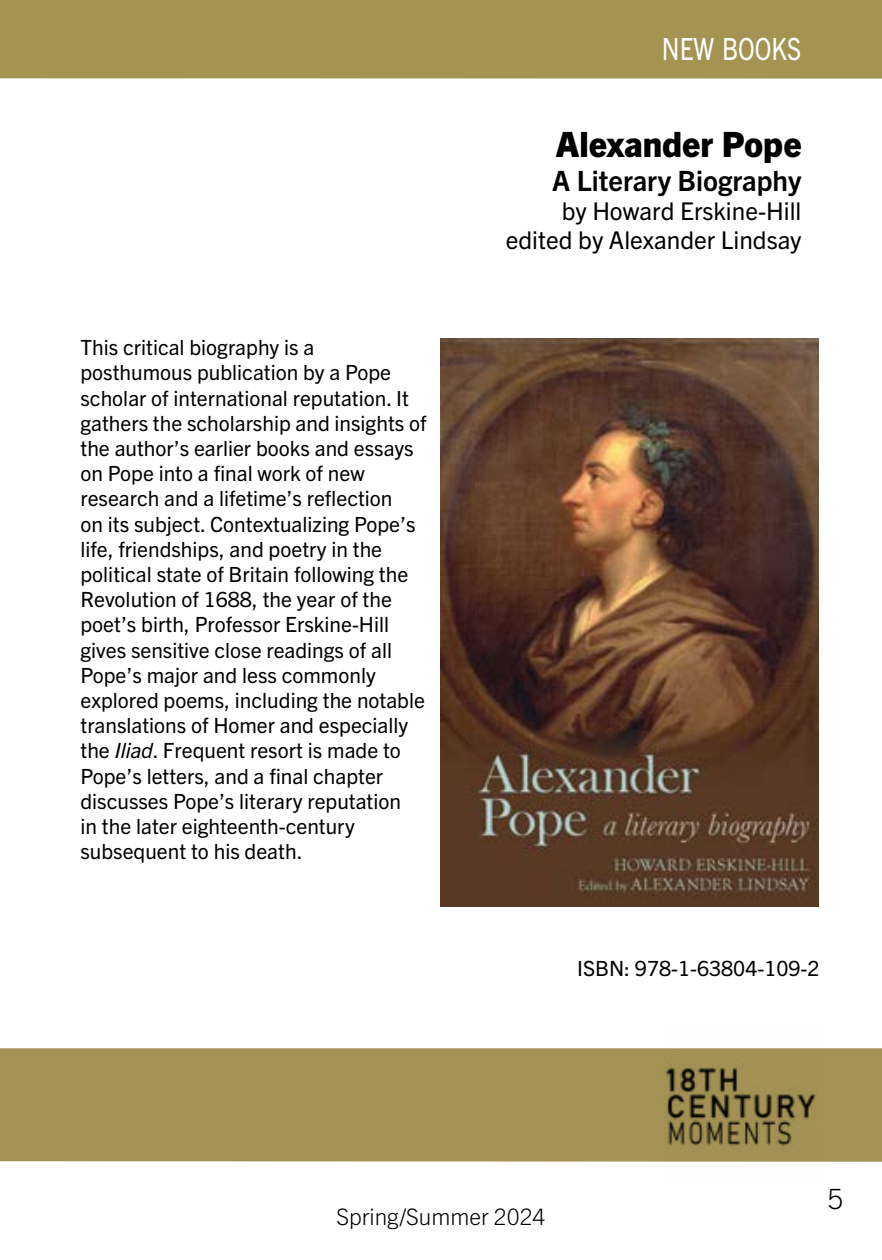
<style>
.page{position:relative;width:882px;height:1260px;background:#fff}
.page>*{position:absolute;margin:0;border:0;box-sizing:border-box;transform-origin:0 0}
.t1{font:800 35px "Trade Gothic Next LT Pro";color:#000}
.t2{font:30.62px "Trade Gothic Next LT Pro";color:#fff;scale:.8 1}
.t3{font:700 28px "Trade Gothic Next LT Pro";color:#000}
.t4{font:300 28px "Trade Gothic Next LT Pro";color:#000}
.t5{font:24.5px/29.4px "Trade Gothic Next LT Pro";color:#000;text-align:right}
.t6{font:300 22.75px "Trade Gothic Next LT Pro";color:#000}
.t7{font:21px/25.2px "Trade Gothic Next LT Pro";color:#000}
.s1{font-style:italic}
</style>
<div class="page">
<div style="left:0;top:1048px;width:882px;height:114px;background:#a39254"></div>
<div style="left:0;top:0;width:882px;height:79px;background:#a49351"></div>
<img style="left:441px;top:339px;width:378px;height:567px">
<img style="left:664px;top:1048px;width:155px;height:114px">
<p class="t7" style="left:80px;top:334px;width:347px">This critical biography is a posthumous publication by a Pope scholar of international reputation. It gathers the scholarship and insights of the author’s earlier books and essays on Pope into a final work of new research and a lifetime’s reflection<br>on its subject. Contextualizing Pope’s life, friendships, and poetry in the political state of Britain following the Revolution of 1688, the year of the poet’s birth, Professor Erskine-Hill gives sensitive close readings of all Pope’s major and less commonly explored poems, including the notable translations of Homer and especially the <span class="s1">Iliad</span>. Frequent resort is made to Pope’s letters, and a final chapter discusses Pope’s literary reputation<br>in the later eighteenth-century subsequent to his death.</p>
<h2 class="t2" style="left:662px;top:28px;width:175px">NEW BOOKS</h2>
<h1 class="t1" style="left:556px;top:120px;width:247px">Alexander Pope</h1>
<h3 class="t3" style="left:552px;top:161px;width:251px">A Literary Biography</h3>
<p class="t5" style="left:506px;top:195px;width:297px">by Howard Erskine-Hill edited by Alexander Lindsay</p>
<p class="t7" style="left:577px;top:955px;width:244px">ISBN: 978-1-63804-109-2</p>
<p class="t6" style="left:336px;top:1201px;width:211px">Spring/Summer 2024</p>
<h3 class="t4" style="left:827px;top:1179px;width:17px">5</h3>
</div>
